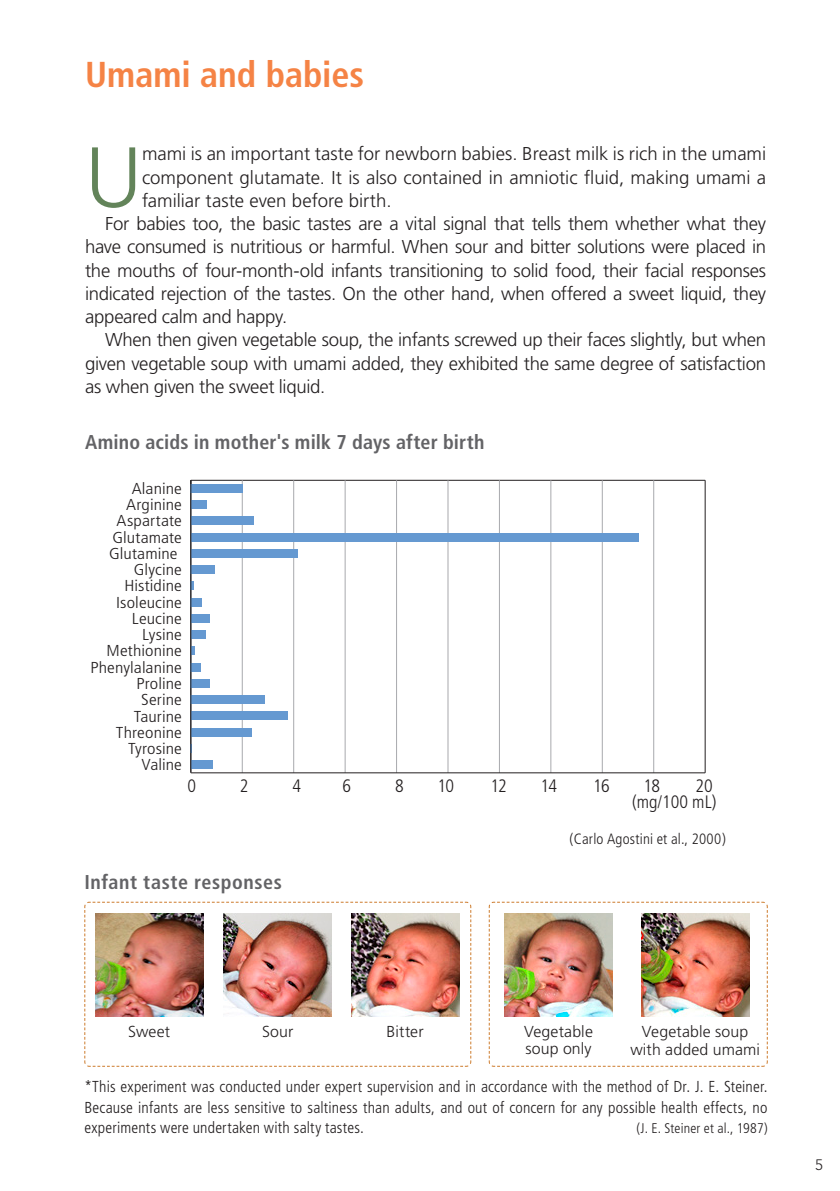
<style>
.page{position:relative;width:840px;height:1191px;background:#fff}
.page>*{position:absolute;margin:0;border:0;box-sizing:border-box;transform-origin:0 0}
.t1{font:300 85.2px "Frutiger";color:#63845a}
.t2{font:700 condensed 36px "Frutiger";color:#f58345}
.t3{font:700 condensed 20px "Frutiger";letter-spacing:.01em;color:#636366}
.t4{font:700 condensed 20px "Frutiger";letter-spacing:.03em;color:#636366}
.t5{font:300 18.6px "Frutiger";letter-spacing:-.015em;color:#231f20}
.t6{font:300 condensed 18px "Frutiger";letter-spacing:-.015em;color:#231f20}
.t7{font:300 condensed 15.8px/20.4px "Frutiger";letter-spacing:.005em;color:#231f20;text-align:justify}
.t8{font:300 condensed 15.8px/16.2px "Frutiger";letter-spacing:.005em;color:#231f20;text-align:right;scale:1.14 1}
.t9{font:300 15.8px/17.6px "Frutiger";letter-spacing:.01em;color:#231f20}
.t10{font:300 condensed 15px "Frutiger";letter-spacing:.015em;color:#231f20}
.t11{font:300 15px "Avenir";color:#231f20}
.t12{font:300 condensed 14px "Frutiger";letter-spacing:.01em;color:#231f20}
</style>
<div class="page">
<img style="left:84px;top:901px;width:387px;height:166px">
<img style="left:488px;top:901px;width:279px;height:166px">
<hr style="left:191px;top:480px;width:513px;height:1px;background:#231f20">
<hr style="left:242px;top:480px;width:1px;height:293px;background:#a8a9ad">
<hr style="left:293px;top:480px;width:1px;height:293px;background:#a8a9ad">
<hr style="left:344px;top:480px;width:1px;height:293px;background:#a8a9ad">
<hr style="left:396px;top:480px;width:1px;height:293px;background:#a8a9ad">
<hr style="left:447px;top:480px;width:1px;height:293px;background:#a8a9ad">
<hr style="left:498px;top:480px;width:1px;height:293px;background:#a8a9ad">
<hr style="left:550px;top:480px;width:1px;height:293px;background:#a8a9ad">
<hr style="left:601px;top:480px;width:1px;height:293px;background:#a8a9ad">
<hr style="left:653px;top:480px;width:1px;height:293px;background:#a8a9ad">
<hr style="left:704px;top:480px;width:1px;height:293px;background:#231f20">
<div style="left:191px;top:484px;width:52px;height:9px;background:#6599d1"></div>
<div style="left:191px;top:500px;width:16px;height:9px;background:#6599d1"></div>
<div style="left:191px;top:516px;width:62px;height:9px;background:#6599d1"></div>
<div style="left:191px;top:533px;width:447px;height:8px;background:#6599d1"></div>
<div style="left:191px;top:549px;width:106px;height:9px;background:#6599d1"></div>
<div style="left:191px;top:565px;width:24px;height:9px;background:#6599d1"></div>
<svg style="left:191px;top:581px;width:3px;height:9px"></svg>
<div style="left:191px;top:598px;width:11px;height:8px;background:#6599d1"></div>
<div style="left:191px;top:614px;width:18px;height:9px;background:#6599d1"></div>
<div style="left:191px;top:630px;width:14px;height:9px;background:#6599d1"></div>
<svg style="left:191px;top:646px;width:3px;height:9px"></svg>
<div style="left:191px;top:662px;width:10px;height:9px;background:#6599d1"></div>
<div style="left:191px;top:679px;width:19px;height:8px;background:#6599d1"></div>
<div style="left:191px;top:695px;width:74px;height:9px;background:#6599d1"></div>
<div style="left:191px;top:711px;width:96px;height:9px;background:#6599d1"></div>
<div style="left:191px;top:727px;width:60px;height:9px;background:#6599d1"></div>
<div style="left:191px;top:760px;width:21px;height:9px;background:#6599d1"></div>
<hr style="left:190px;top:480px;width:1px;height:292px;background:#231f20">
<hr style="left:191px;top:772px;width:513px;height:1px;background:#231f20">
<h2 class="t2" style="left:85px;top:53px;width:280px">Umami and babies</h2>
<h1 class="t1" style="left:85px;top:129px;width:58px">U</h1>
<p class="t5" style="left:142px;top:143px;width:625px">mami is an important taste for newborn babies. Breast milk is rich in the umami</p>
<p class="t5" style="left:142px;top:167px;width:625px">component glutamate. It is also contained in amniotic fluid, making umami a</p>
<p class="t5" style="left:142px;top:190px;width:251px">familiar taste even before birth.</p>
<p class="t5" style="left:105px;top:213px;width:662px">For babies too, the basic tastes are a vital signal that tells them whether what they</p>
<p class="t5" style="left:85px;top:236px;width:682px">have consumed is nutritious or harmful. When sour and bitter solutions were placed in</p>
<p class="t5" style="left:85px;top:260px;width:682px">the mouths of four-month-old infants transitioning to solid food, their facial responses</p>
<p class="t5" style="left:85px;top:283px;width:682px">indicated rejection of the tastes. On the other hand, when offered a sweet liquid, they</p>
<p class="t5" style="left:85px;top:306px;width:203px">appeared calm and happy.</p>
<p class="t5" style="left:105px;top:329px;width:662px">When then given vegetable soup, the infants screwed up their faces slightly, but when</p>
<p class="t5" style="left:85px;top:352px;width:682px">given vegetable soup with umami added, they exhibited the same degree of satisfaction</p>
<p class="t5" style="left:85px;top:376px;width:241px">as when given the sweet liquid.</p>
<p class="t3" style="left:85px;top:430px;width:400px">Amino acids in mother's milk 7 days after birth</p>
<p class="t8" style="left:90px;top:480px;width:82px">Alanine<br>Arginine<br>Aspartate<br>Glutamate<br>Glutamine<br>Glycine<br>Histidine<br>Isoleucine<br>Leucine<br>Lysine<br>Methionine<br>Phenylalanine<br>Proline<br>Serine<br>Taurine<br>Threonine<br>Tyrosine<br>Valine</p>
<p class="t6" style="left:187px;top:775px;width:10px">0</p>
<p class="t6" style="left:239px;top:775px;width:10px">2</p>
<p class="t6" style="left:292px;top:775px;width:10px">4</p>
<p class="t6" style="left:342px;top:775px;width:10px">6</p>
<p class="t6" style="left:395px;top:775px;width:10px">8</p>
<p class="t6" style="left:437px;top:775px;width:18px">10</p>
<p class="t6" style="left:490px;top:775px;width:18px">12</p>
<p class="t6" style="left:540px;top:775px;width:18px">14</p>
<p class="t6" style="left:593px;top:775px;width:18px">16</p>
<p class="t6" style="left:643px;top:775px;width:18px">18</p>
<p class="t6" style="left:695px;top:775px;width:19px">20</p>
<p class="t6" style="left:631px;top:791px;width:86px">(mg/100 mL)</p>
<p class="t4" style="left:84px;top:870px;width:199px">Infant taste responses</p>
<p class="t10" style="left:569px;top:830px;width:158px">(Carlo Agostini et al., 2000)</p>
<p class="t9" style="left:128px;top:1022px;width:43px">Sweet</p>
<p class="t9" style="left:262px;top:1022px;width:33px">Sour</p>
<p class="t9" style="left:386px;top:1022px;width:38px">Bitter</p>
<p class="t9" style="left:523px;top:1022px;width:70px">Vegetable soup only</p>
<p class="t9" style="left:630px;top:1022px;width:131px;text-align:center">Vegetable soup with added umami</p>
<p class="t7" style="left:84px;top:1076px;width:684px">*This experiment was conducted under expert supervision and in accordance with the method of Dr. J. E. Steiner.<br>Because infants are less sensitive to saltiness than adults, and out of concern for any possible health effects, no experiments were undertaken with salty tastes.</p>
<p class="t12" style="left:636px;top:1120px;width:132px">(J. E. Steiner et al., 1987)</p>
<p class="t11" style="left:814px;top:1155px;width:9px">5</p>
</div>
